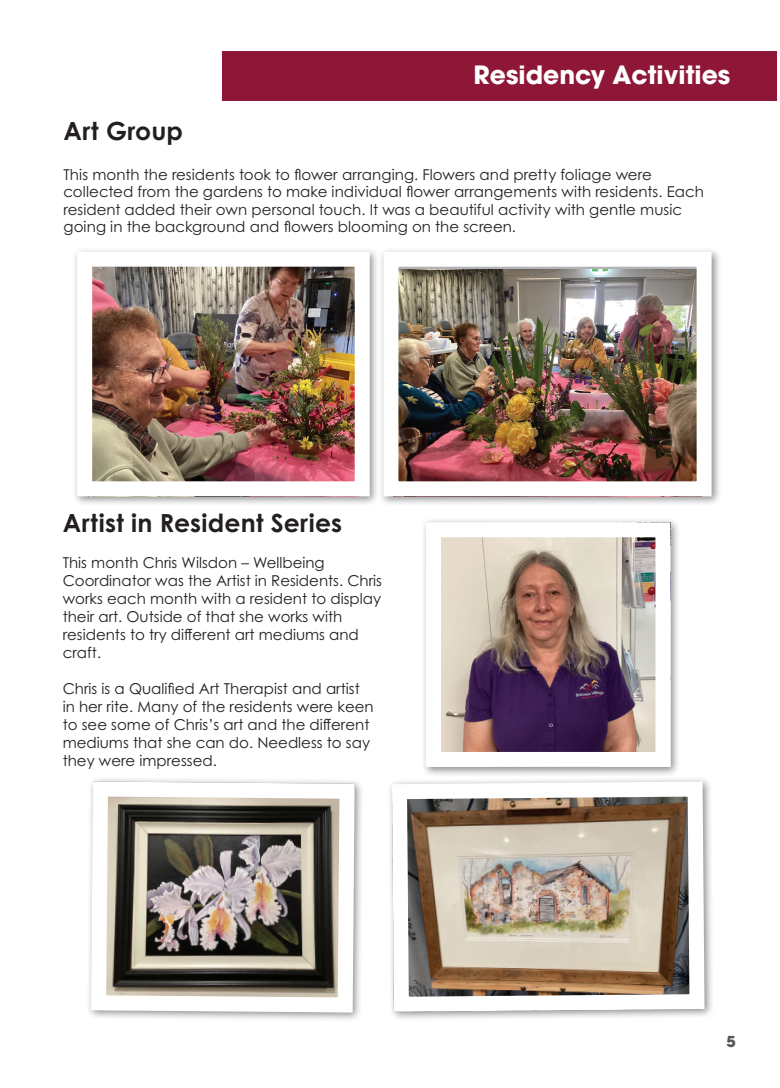
<style>
.page{position:relative;width:780px;height:1088px;background:#fff}
.page>*{position:absolute;margin:0;border:0;box-sizing:border-box;transform-origin:0 0}
.t1{font:700 25px "Century Gothic Pro";letter-spacing:.01em;color:#231f20}
.t2{font:700 25px "ITC Avant Garde Pro";color:#fff}
.t3{font:15px/18px "Century Gothic Pro";color:#231f20}
.t4{font:700 15px "ITC Avant Garde Pro";color:#57585a}
</style>
<div class="page">
<div style="left:222px;top:51px;width:554px;height:50px;background:#8e1737"></div>
<div style="left:72px;top:247px;width:308px;height:259px;background:#231f20;opacity:.5"></div>
<img style="left:93px;top:268px;width:261px;height:212px">
<div style="left:77px;top:252px;width:293px;height:244px;border:15px solid #fff"></div>
<div style="left:378px;top:247px;width:343px;height:259px;background:#231f20;opacity:.5"></div>
<img style="left:399px;top:270px;width:296px;height:210px">
<div style="left:383px;top:252px;width:328px;height:244px;border:15px solid #fff"></div>
<div style="left:421px;top:517px;width:259px;height:260px;background:#231f20;opacity:.5"></div>
<img style="left:442px;top:538px;width:212px;height:213px">
<div style="left:86px;top:776px;width:279px;height:247px;background:#231f20;opacity:.5"></div>
<img style="left:91px;top:781px;width:263px;height:231px">
<div style="left:91px;top:781px;width:263px;height:231px;border:15px solid #fff;border-radius:2px"></div>
<img style="left:390px;top:774px;width:322px;height:245px">
<h1 class="t2" style="left:473px;top:58px;width:258px">Residency Activities</h1>
<h1 class="t1" style="left:63px;top:115px;width:121px">Art Group</h1>
<p class="t3" style="left:63px;top:166px;width:642px;line-height:17.5px">This month the residents took to flower arranging. Flowers and pretty foliage were collected from the gardens to make individual flower arrangements with residents. Each resident added their own personal touch. It was a beautiful activity with gentle music going in the background and flowers blooming on the screen.</p>
<h1 class="t1" style="left:63px;top:508px;width:281px">Artist in Resident Series</h1>
<p class="t3" style="left:63px;top:554px;width:321px">This month Chris Wilsdon – Wellbeing Coordinator was the Artist in Residents. Chris works each month with a resident to display their art. Outside of that she works with residents to try different art mediums and craft.</p>
<p class="t3" style="left:63px;top:680px;width:312px">Chris is a Qualified Art Therapist and artist in her rite. Many of the residents were keen to see some of Chris’s art and the different mediums that she can do. Needless to say they were impressed.</p>
<p class="t4" style="left:726px;top:1031px;width:11px">5</p>
</div>
